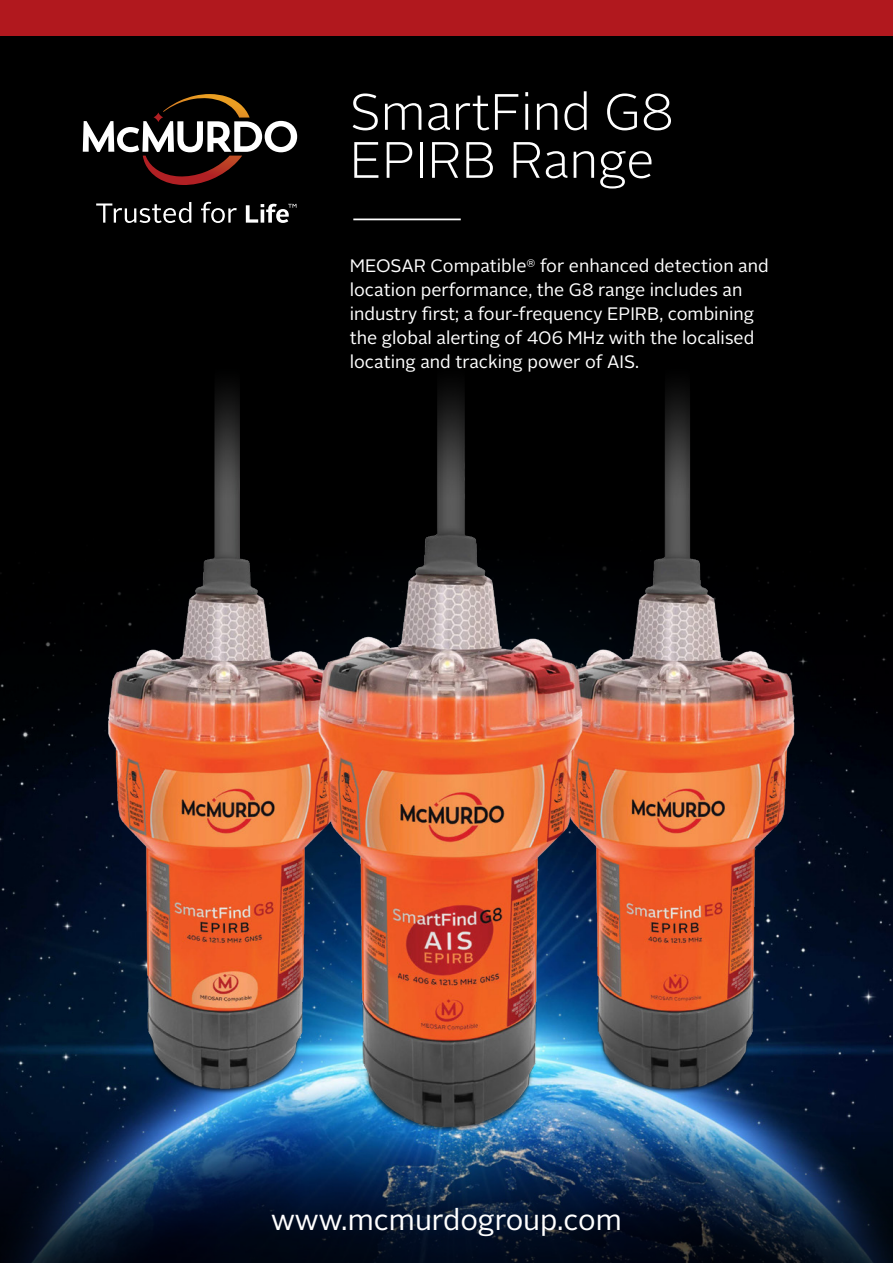
<style>
.page{position:relative;width:893px;height:1263px;background:#fff}
.page>*{position:absolute;margin:0;border:0;box-sizing:border-box;transform-origin:0 0}
.t1{font:300 51px/48px "Alright Sans";color:#fff}
.t2{font:29.25px "Alright Sans";color:#fff}
.t3{font:18px/24px "Alright Sans";color:#fff}
</style>
<div class="page">
<img style="left:0;top:0;width:893px;height:1263px">
<h1 class="t1" style="left:350px;top:89px;width:326px">SmartFind G8<br>EPIRB Range</h1>
<p class="t3" style="left:350px;top:254px;width:421px">MEOSAR Compatible<sup>®</sup> for enhanced detection and location performance, the G8 range includes an industry first; a four-frequency EPIRB, combining the global alerting of 406 MHz with the localised locating and tracking power of AIS.</p>
<h2 class="t2" style="left:271px;top:1200px;width:352px">www.mcmurdogroup.com</h2>
</div>
